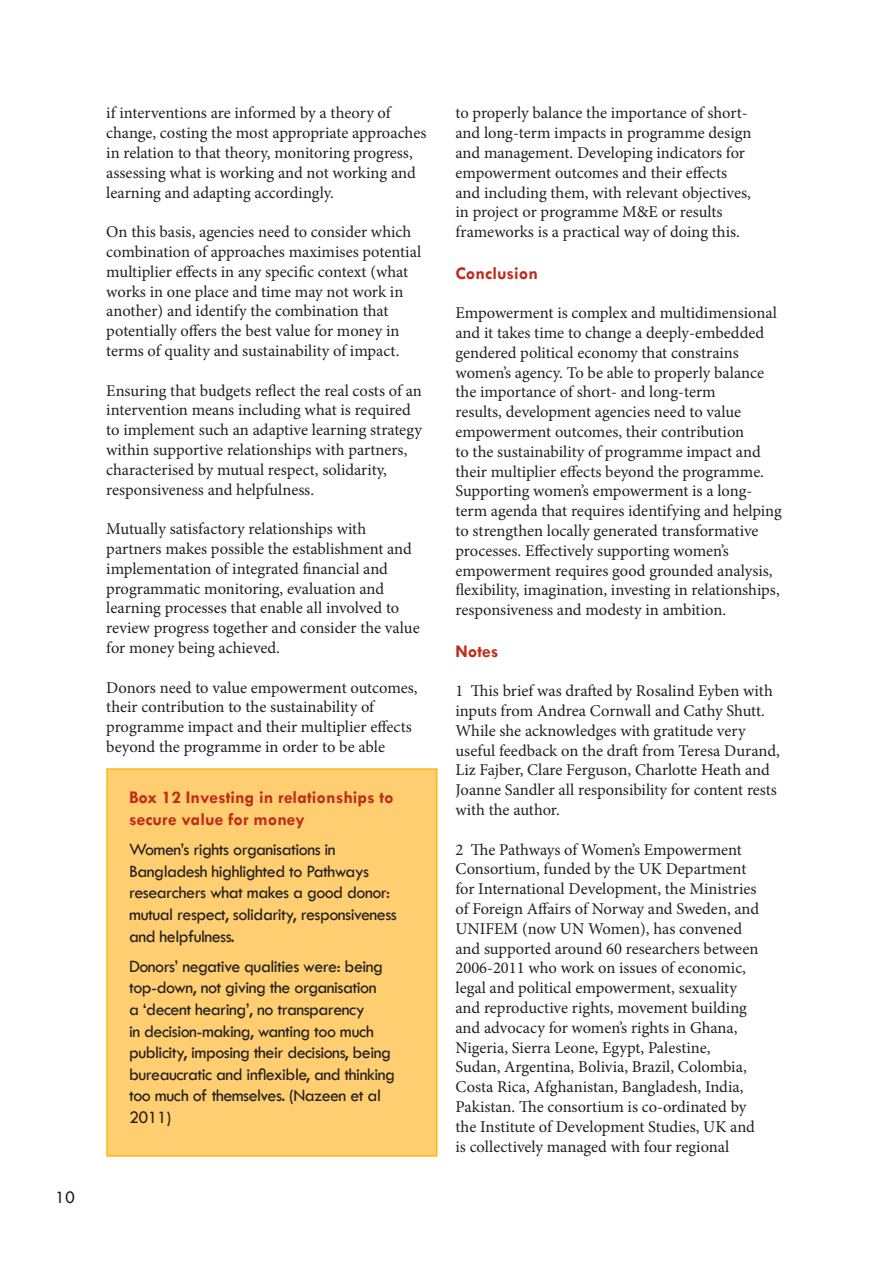
<style>
.page{position:relative;width:893px;height:1263px;background:#fff}
.page>*{position:absolute;margin:0;border:0;box-sizing:border-box;transform-origin:0 0}
.t1{font:18px/21.6px "Tw Cen";letter-spacing:-.03em;color:#231f20}
.t2{font:700 18px/21.6px "Tw Cen";color:#c02d19}
.t3{font:16.5px/19.8px "Minion Pro";letter-spacing:-.005em;color:#231f20}
</style>
<div class="page">
<div style="left:107px;top:769px;width:330px;height:387px;background:#fece70"></div>
<div style="left:106px;top:768px;width:331px;height:389px;border:2px solid #fcb814"></div>
<p class="t1" style="left:55px;top:1186px;width:21px">10</p>
<p class="t3" style="left:106px;top:103px;width:322px">if interventions are informed by a theory of change, costing the most appropriate approaches in relation to that theory, monitoring progress, assessing what is working and not working and learning and adapting accordingly.</p>
<p class="t3" style="left:106px;top:222px;width:316px">On this basis, agencies need to consider which combination of approaches maximises potential multiplier effects in any specific context (what works in one place and time may not work in another) and identify the combination that potentially offers the best value for money in terms of quality and sustainability of impact.</p>
<p class="t3" style="left:106px;top:380px;width:317px">Ensuring that budgets reflect the real costs of an intervention means including what is required to implement such an adaptive learning strategy within supportive relationships with partners, characterised by mutual respect, solidarity, responsiveness and helpfulness.</p>
<p class="t3" style="left:106px;top:519px;width:315px">Mutually satisfactory relationships with partners makes possible the establishment and implementation of integrated financial and programmatic monitoring, evaluation and learning processes that enable all involved to review progress together and consider the value for money being achieved.</p>
<p class="t3" style="left:106px;top:677px;width:313px">Donors need to value empowerment outcomes, their contribution to the sustainability of programme impact and their multiplier effects beyond the programme in order to be able</p>
<p class="t2" style="left:129px;top:786px;width:266px">Box 12 Investing in relationships to secure value for money</p>
<p class="t1" style="left:129px;top:839px;width:269px">Women’s rights organisations in Bangladesh highlighted to Pathways researchers what makes a good donor: mutual respect, solidarity, responsiveness and helpfulness.</p>
<p class="t1" style="left:129px;top:955px;width:267px">Donors’ negative qualities were: being top-down, not giving the organisation<br>a ‘decent hearing’, no transparency<br>in decision-making, wanting too much publicity, imposing their decisions, being bureaucratic and inflexible, and thinking too much of themselves. (Nazeen et al 2011)</p>
<p class="t3" style="left:455px;top:103px;width:298px">to properly balance the importance of short&shy;and long-term impacts in programme design and management. Developing indicators for empowerment outcomes and their effects and including them, with relevant objectives, in project or programme M&amp;E or results frameworks is a practical way of doing this.</p>
<p class="t2" style="left:455px;top:262px;width:84px">Conclusion</p>
<p class="t3" style="left:455px;top:303px;width:328px">Empowerment is complex and multidimensional and it takes time to change a deeply-embedded gendered political economy that constrains women’s agency. To be able to properly balance the importance of short- and long-term<br>results, development agencies need to value empowerment outcomes, their contribution<br>to the sustainability of programme impact and their multiplier effects beyond the programme.<br>Supporting women’s empowerment is a long&shy;term agenda that requires identifying and helping to strengthen locally generated transformative processes. Effectively supporting women’s empowerment requires good grounded analysis, flexibility, imagination, investing in relationships, responsiveness and modesty in ambition.</p>
<p class="t2" style="left:455px;top:640px;width:44px">Notes</p>
<p class="t3" style="left:455px;top:681px;width:326px">1 This brief was drafted by Rosalind Eyben with inputs from Andrea Cornwall and Cathy Shutt.<br>While she acknowledges with gratitude very useful feedback on the draft from Teresa Durand, Liz Fajber, Clare Ferguson, Charlotte Heath and Joanne Sandler all responsibility for content rests with the author.</p>
<p class="t3" style="left:455px;top:839px;width:305px">2 The Pathways of Women’s Empowerment Consortium, funded by the UK Department for International Development, the Ministries of Foreign Affairs of Norway and Sweden, and UNIFEM (now UN Women), has convened and supported around 60 researchers between 2006-2011 who work on issues of economic, legal and political empowerment, sexuality and reproductive rights, movement building and advocacy for women’s rights in Ghana, Nigeria, Sierra Leone, Egypt, Palestine, Sudan, Argentina, Bolivia, Brazil, Colombia, Costa Rica, Afghanistan, Bangladesh, India, Pakistan. The consortium is co-ordinated by the Institute of Development Studies, UK and is collectively managed with four regional</p>
</div>
